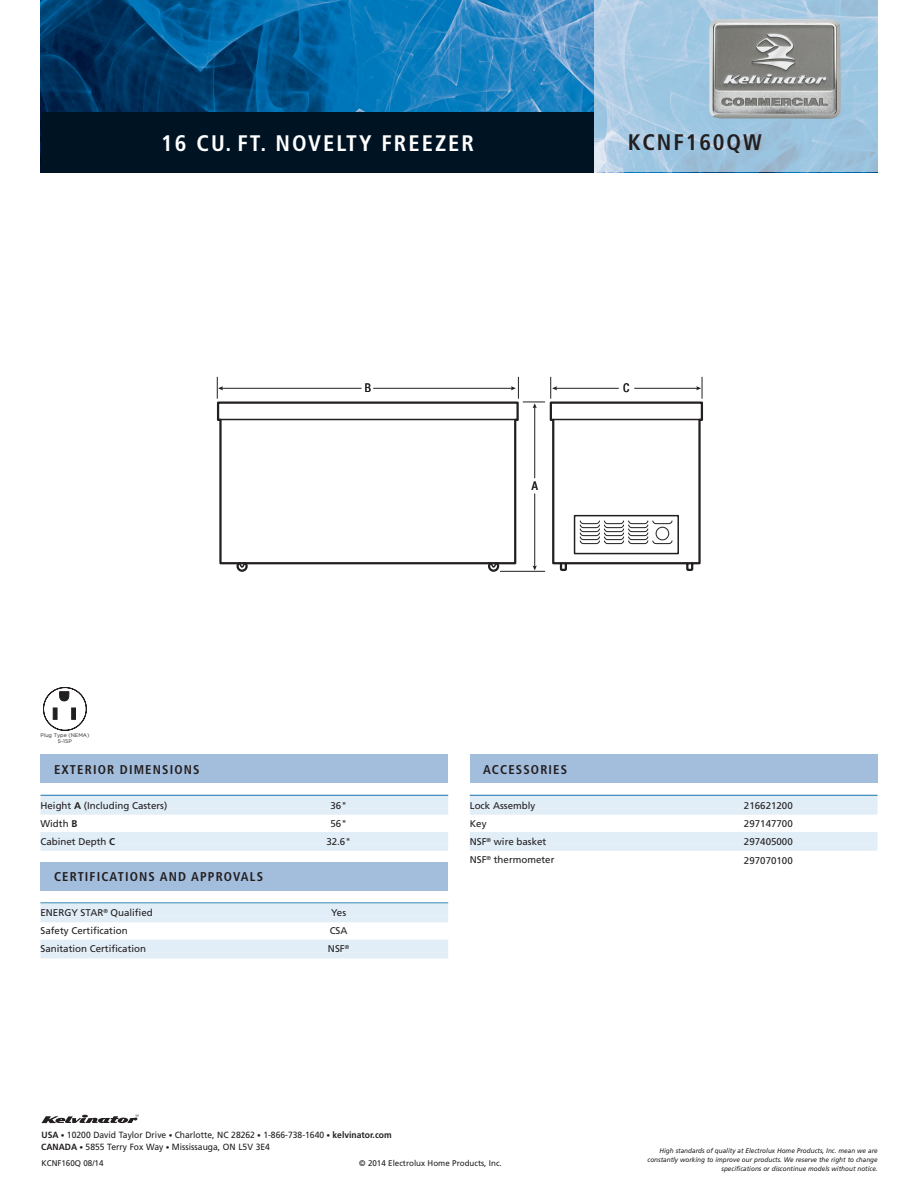
<style>
.page{position:relative;width:918px;height:1188px;background:#fff}
.page>*{position:absolute;margin:0;border:0;box-sizing:border-box;transform-origin:0 0}
.t1{font:700 condensed 22.5px "Frutiger";letter-spacing:.09em;color:#fff}
.t2{font:700 condensed 22.5px "Frutiger";letter-spacing:.085em;color:#231f20}
.t3{font:700 condensed 12.75px "Frutiger";letter-spacing:.09em;color:#231f20}
.t4{font:condensed 12px "Helvetica Neue";color:#231f20}
.t5{font:9.75px/18px "Frutiger";color:#231f20}
.t6{font:9px/11.9px "Frutiger";color:#231f20;scale:.95 1}
.t7{font:8.25px "Frutiger";color:#231f20}
.t8{font:italic 6.75px/9px "Frutiger";color:#231f20;text-align:right;scale:.95 1}
.t9{font:5.25px/6.3px "Gotham";color:#231f20;text-align:center}
.s1{font-weight:700}
.s2{font-weight:700;font-size:7.5px}
</style>
<div class="page">
<img style="left:40px;top:0;width:554px;height:172px">
<svg style="left:594px;top:0;width:283px;height:172px;background:#a3c7e1"></svg>
<img style="left:709px;top:19px;width:132px;height:100px">
<div style="left:40px;top:755px;width:408px;height:28px;background:#a3bddd"></div>
<div style="left:40px;top:862px;width:408px;height:28px;background:#a3bddd"></div>
<div style="left:470px;top:755px;width:408px;height:28px;background:#a3bddd"></div>
<svg style="left:42px;top:1114px;width:97px;height:9px"></svg>
<svg style="left:43px;top:687px;width:44px;height:44px"></svg>
<svg style="left:71px;top:708px;width:5px;height:12px"></svg>
<hr style="left:40px;top:903px;width:408px;height:1px;background:#0065a4">
<div style="left:40px;top:904px;width:408px;height:12px;background:#e1edf7"></div>
<div style="left:40px;top:916px;width:408px;height:6px;background:#e1edf7"></div>
<div style="left:40px;top:940px;width:408px;height:12px;background:#e1edf7"></div>
<div style="left:40px;top:952px;width:408px;height:6px;background:#e1edf7"></div>
<hr style="left:40px;top:795px;width:408px;height:1px;background:#0065a4">
<div style="left:40px;top:796px;width:408px;height:13px;background:#e1edf7"></div>
<div style="left:40px;top:809px;width:408px;height:6px;background:#e1edf7"></div>
<div style="left:40px;top:832px;width:408px;height:13px;background:#e1edf7"></div>
<div style="left:40px;top:845px;width:408px;height:6px;background:#e1edf7"></div>
<hr style="left:470px;top:795px;width:408px;height:1px;background:#0065a4">
<div style="left:470px;top:796px;width:408px;height:13px;background:#e1edf7"></div>
<div style="left:470px;top:809px;width:408px;height:6px;background:#e1edf7"></div>
<div style="left:470px;top:832px;width:408px;height:13px;background:#e1edf7"></div>
<div style="left:470px;top:845px;width:408px;height:6px;background:#e1edf7"></div>
<hr style="left:501px;top:571px;width:44px;height:1px;background:#231f20">
<hr style="left:221px;top:388px;width:141px;height:1px;background:#231f20">
<svg style="left:217px;top:377px;width:6px;height:21px"></svg>
<hr style="left:373px;top:388px;width:140px;height:1px;background:#231f20">
<svg style="left:511px;top:377px;width:192px;height:195px"></svg>
<svg style="left:216px;top:400px;width:304px;height:165px"></svg>
<hr style="left:218px;top:419px;width:300px;height:1px;background:#231f20">
<hr style="left:553px;top:419px;width:149px;height:1px;background:#231f20">
<svg style="left:235px;top:561px;width:14px;height:11px"></svg>
<svg style="left:487px;top:561px;width:13px;height:11px"></svg>
<div style="left:41px;top:112px;width:553px;height:61px;background:#001322"></div>
<h1 class="t1" style="left:161px;top:129px;width:314px">16 CU. FT. NOVELTY FREEZER</h1>
<h1 class="t2" style="left:628px;top:129px;width:136px">KCNF160QW</h1>
<p class="t9" style="left:40px;top:732px;width:50px">Plug Type (NEMA)<br>5-15P</p>
<h2 class="t3" style="left:54px;top:762px;width:147px">EXTERIOR DIMENSIONS</h2>
<p class="t4" style="left:365px;top:381px;width:8px">B</p>
<p class="t4" style="left:532px;top:479px;width:7px">A</p>
<p class="t4" style="left:623px;top:381px;width:8px">C</p>
<h2 class="t3" style="left:483px;top:762px;width:85px">ACCESSORIES</h2>
<p class="t5" style="left:40px;top:796px;width:128px">Height <span class="s1">A</span> (Including Casters)<br>Width <span class="s1">B<br></span>Cabinet Depth <span class="s1">C</span></p>
<p class="t5" style="left:470px;top:796px;width:86px">Lock Assembly<br>Key<br>NSF<sup>®</sup> wire basket<br>NSF<sup>®</sup> thermometer</p>
<p class="t5" style="left:744px;top:797px;width:50px;text-align:justify">216621200<br>297147700<br>297405000<br>297070100</p>
<p class="t5" style="left:326px;top:797px;width:26px;text-align:center">36"<br>56"<br>32.6"</p>
<h2 class="t3" style="left:54px;top:869px;width:211px">CERTIFICATIONS AND APPROVALS</h2>
<p class="t5" style="left:40px;top:904px;width:114px">ENERGY STAR<sup>®</sup> Qualified<br>Safety Certification<br>Sanitation Certification</p>
<p class="t5" style="left:328px;top:904px;width:23px;text-align:center">Yes<br>CSA<br>NSF<sup>®</sup></p>
<p class="t6" style="left:41px;top:1129px;width:370px"><span class="s1">USA</span> <span class="s2">•</span> 10200 David Taylor Drive <span class="s2">•</span> Charlotte, NC 28262 <span class="s2">•</span> 1-866-738-1640 <span class="s2">•</span> <span class="s1">kelvinator.com<br>CANADA</span> <span class="s2">•</span> 5855 Terry Fox Way <span class="s2">•</span> Mississauga, ON L5V 3E4</p>
<p class="t7" style="left:41px;top:1158px;width:64px">KCNF160Q 08/14</p>
<p class="t7" style="left:359px;top:1158px;width:144px">© 2014 Electrolux Home Products, Inc.</p>
<p class="t8" style="left:648px;top:1146px;width:244px">High standards of quality at Electrolux Home Products, Inc. mean we are constantly working to improve our products. We reserve the right to change specifications or discontinue models without notice.</p>
</div>
